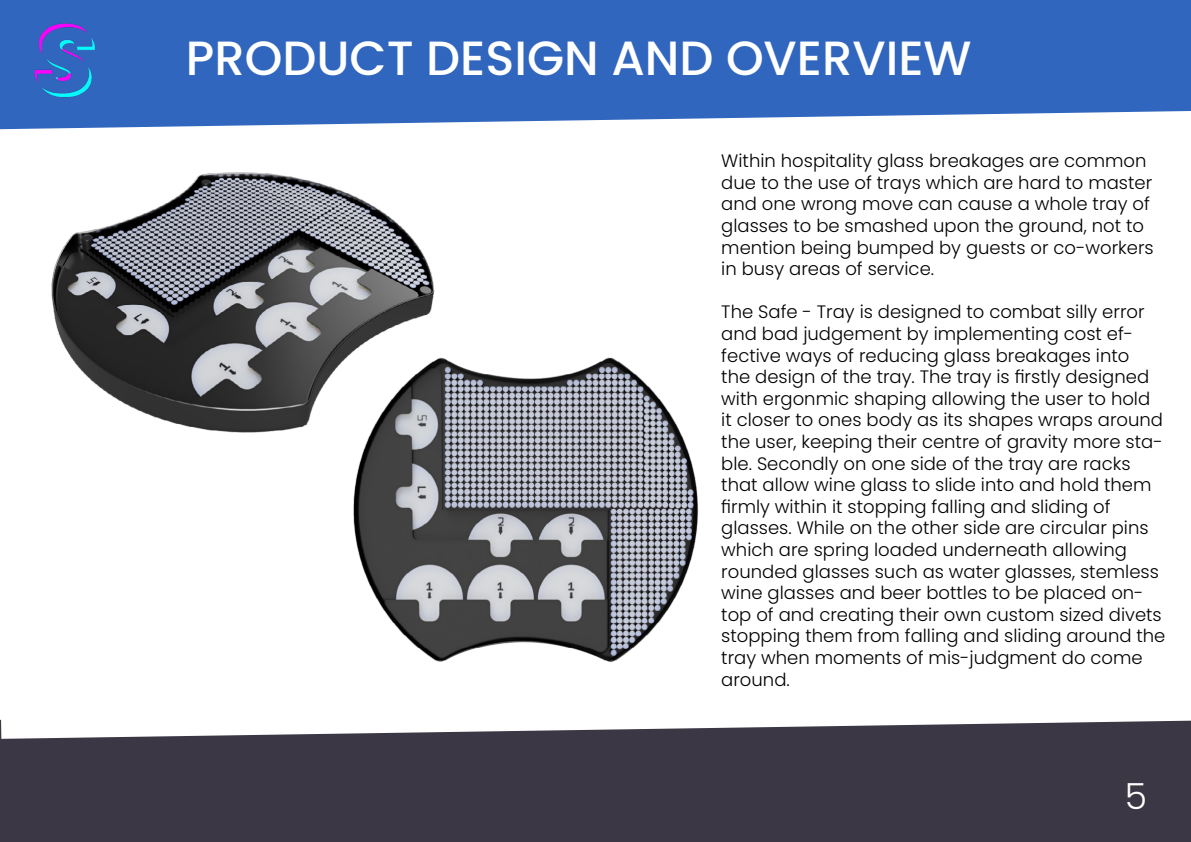
<style>
.page{position:relative;width:1191px;height:842px;background:#fff}
.page>*{position:absolute;margin:0;border:0;box-sizing:border-box;transform-origin:0 0}
.t1{font:500 48px "Poppins";color:#fff}
.t2{font:300 36px "Poppins";color:#fff}
.t3{font:300 18px/21.6px "Poppins";color:#000}
</style>
<div class="page">
<svg style="left:0;top:0;width:1191px;height:129px;background:#4071c3"></svg>
<svg style="left:0;top:720px;width:1191px;height:122px;background:#4b4652"></svg>
<img style="left:0;top:0;width:128px;height:121px">
<img style="left:51px;top:172px;width:384px;height:261px">
<img style="left:340px;top:337px;width:359px;height:325px">
<h1 class="t1" style="left:186px;top:30px;width:787px">PRODUCT DESIGN AND OVERVIEW</h1>
<p class="t3" style="left:721px;top:150px;width:434px">Within hospitality glass breakages are common due to the use of trays which are hard to master and one wrong move can cause a whole tray of glasses to be smashed upon the ground, not to mention being bumped by guests or co-workers in busy areas of service.</p>
<p class="t3" style="left:721px;top:301px;width:445px">The Safe - Tray is designed to combat silly error and bad judgement by implementing cost ef&shy;fective ways of reducing glass breakages into<br>the design of the tray. The tray is firstly designed with ergonmic shaping allowing the user to hold<br>it closer to ones body as its shapes wraps around the user, keeping their centre of gravity more sta&shy;ble. Secondly on one side of the tray are racks that allow wine glass to slide into and hold them firmly within it stopping falling and sliding of glasses. While on the other side are circular pins which are spring loaded underneath allowing rounded glasses such as water glasses, stemless wine glasses and beer bottles to be placed on&shy;top of and creating their own custom sized divets stopping them from falling and sliding around the tray when moments of mis-judgment do come around.</p>
<h2 class="t2" style="left:1125px;top:776px;width:24px">5</h2>
</div>
